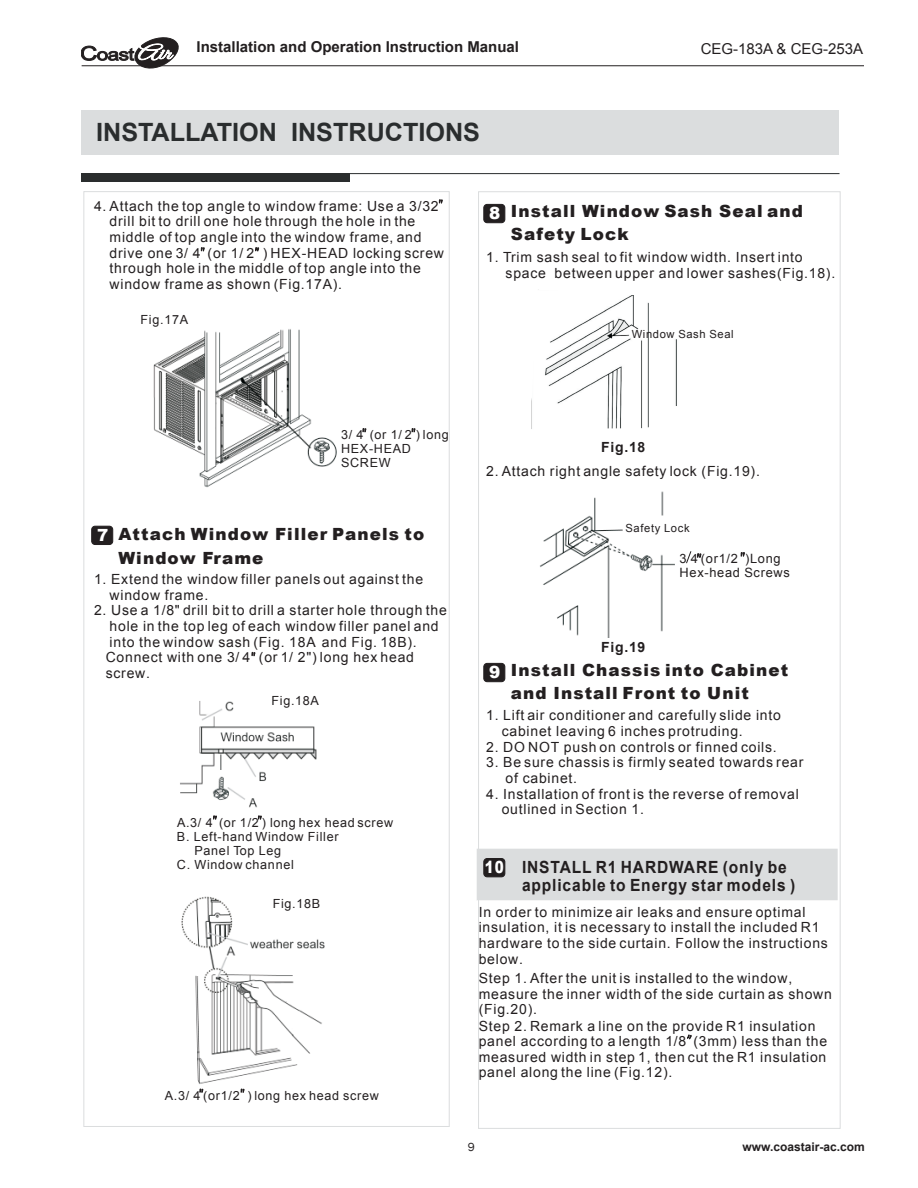
<style>
.page{position:relative;width:918px;height:1188px;background:#fff}
.page>*{position:absolute;margin:0;border:0;box-sizing:border-box;transform-origin:0 0}
.t1{font:700 25.2px "Arial";color:#2a2d2e}
.t2{font:900 16.8px/23.7px "Arial";letter-spacing:.065em;color:#231f20}
.t3{font:700 16.8px/18.8px "Arial";letter-spacing:.055em;color:#231f20;scale:.93 1}
.t4{font:900 16.8px "Arial";color:#fff;scale:.81 1}
.t5{font:900 16.8px "Arial";color:#fff}
.t6{font:700 15px "Arial";color:#231f20}
.t7{font:15px "Arial";color:#231f20}
.t8{font:13.95px/15.6px "Arial";letter-spacing:.055em;color:#231f20}
.t9{font:700 13.95px "Arial";letter-spacing:.055em;color:#231f20}
.t10{font:12.9px/14.4px "Arial";letter-spacing:.055em;color:#231f20}
.t11{font:12.6px/14.1px "Arial";letter-spacing:.055em;color:#231f20}
.t12{font:700 12px "Arial";color:#231f20}
.t13{font:12px "Franklin Gothic";color:#231f20}
.t14{font:11.25px "Arial";letter-spacing:.055em;color:#231f20}
.s1{color:#fff}
</style>
<div class="page">
<hr style="left:82px;top:65px;width:782px;height:1px;background:#231f20">
<svg style="left:81px;top:38px;width:97px;height:30px"></svg>
<img style="left:153px;top:329px;width:184px;height:159px">
<div style="left:138px;top:484px;width:19px;height:6px;background:#fff"></div>
<div style="left:274px;top:469px;width:52px;height:20px;background:#fff"></div>
<div style="left:148px;top:311px;width:53px;height:22px;background:#fff"></div>
<div style="left:82px;top:110px;width:757px;height:45px;background:#dbddde"></div>
<hr style="left:84px;top:173px;width:756px;height:1px;background:#2a2d2e">
<div style="left:82px;top:173px;width:268px;height:8px;background:#2a2d2e"></div>
<svg style="left:439px;top:199px;width:4px;height:4px"></svg>
<svg style="left:201px;top:247px;width:4px;height:4px"></svg>
<div style="left:92px;top:526px;width:21px;height:19px;background:#231f20;border-radius:3px"></div>
<div style="left:92px;top:526px;width:21px;height:19px;border:1px solid #231f20;border-radius:3px"></div>
<div style="left:484px;top:204px;width:21px;height:19px;background:#231f20;border-radius:3px"></div>
<div style="left:484px;top:204px;width:21px;height:19px;border:1px solid #231f20;border-radius:3px"></div>
<img style="left:545px;top:295px;width:132px;height:134px">
<div style="left:484px;top:663px;width:21px;height:19px;background:#231f20;border-radius:3px"></div>
<div style="left:484px;top:663px;width:21px;height:19px;border:1px solid #231f20;border-radius:3px"></div>
<div style="left:477px;top:849px;width:361px;height:51px;background:#dbddde"></div>
<div style="left:484px;top:859px;width:21px;height:18px;background:#231f20;border-radius:3px"></div>
<div style="left:484px;top:858px;width:21px;height:19px;border:1px solid #231f20;border-radius:3px"></div>
<svg style="left:363px;top:428px;width:3px;height:4px"></svg>
<img style="left:180px;top:701px;width:137px;height:107px">
<div style="left:258px;top:701px;width:53px;height:13px;background:#fff"></div>
<img style="left:181px;top:896px;width:144px;height:188px">
<div style="left:265px;top:903px;width:68px;height:20px;background:#fff"></div>
<svg style="left:213px;top:815px;width:4px;height:5px"></svg>
<svg style="left:200px;top:1089px;width:3px;height:4px"></svg>
<svg style="left:255px;top:247px;width:4px;height:4px"></svg>
<svg style="left:412px;top:428px;width:3px;height:4px"></svg>
<svg style="left:252px;top:652px;width:3px;height:4px"></svg>
<svg style="left:258px;top:815px;width:4px;height:5px"></svg>
<svg style="left:241px;top:1089px;width:3px;height:4px"></svg>
<img style="left:540px;top:491px;width:135px;height:147px">
<div style="left:529px;top:483px;width:53px;height:16px;background:#fff"></div>
<div style="left:624px;top:526px;width:83px;height:13px;background:#fff"></div>
<svg style="left:686px;top:551px;width:15px;height:13px"></svg>
<svg style="left:741px;top:552px;width:4px;height:4px"></svg>
<svg style="left:687px;top:1035px;width:5px;height:4px"></svg>
<p class="t6" style="left:196px;top:37px;width:324px">Installation and Operation Instruction Manual</p>
<p class="t7" style="left:701px;top:38px;width:164px">CEG-183A &amp; CEG-253A</p>
<h1 class="t1" style="left:96px;top:115px;width:385px">INSTALLATION INSTRUCTIONS</h1>
<p class="t8" style="left:110px;top:198px;width:336px;text-indent:-16px">4. Attach the top angle to window frame: Use a 3/32 drill bit to drill one hole through the hole in the middle of top angle into the window frame, and drive one 3/ 4 (or 1/ 2 ) HEX-HEAD locking screw through hole in the middle of top angle into the window frame as shown (Fig.17A).</p>
<p class="t11" style="left:141px;top:313px;width:49px">Fig.17A</p>
<p class="t2" style="left:511px;top:198px;width:294px">Install Window Sash Seal and<br>Safety Lock</p>
<p class="t5" style="left:489px;top:201px;width:13px">8</p>
<p class="t8" style="left:506px;top:250px;width:331px;text-indent:-19px">1. Trim sash seal to fit window width. Insert into space between upper and lower sashes(Fig.18).</p>
<p class="t14" style="left:632px;top:327px;width:103px">Window Sash Seal</p>
<p class="t11" style="left:341px;top:428px;width:109px">3/ 4 (or 1/ 2 ) long<br>HEX-HEAD<br>SCREW</p>
<p class="t2" style="left:118px;top:522px;width:307px;text-indent:-21px"><span class="s1">7</span> Attach Window Filler Panels to<br>Window Frame</p>
<p class="t8" style="left:110px;top:572px;width:315px;text-indent:-16px">1. Extend the window filler panels out against the window frame.</p>
<p class="t8" style="left:106px;top:603px;width:343px;text-indent:-12px">2. Use a 1/8" drill bit to drill a starter hole through the hole in the top leg of each window filler panel and into the window sash (Fig. 18A and Fig. 18B).<br>Connect with one 3/ 4 (or 1/ 2") long hex head screw.</p>
<p class="t11" style="left:271px;top:694px;width:49px">Fig.18A</p>
<p class="t11" style="left:177px;top:815px;width:218px">A.3/ 4 (or 1/2 ) long hex head screw</p>
<p class="t11" style="left:177px;top:829px;width:163px">B. Left-hand Window Filler</p>
<p class="t11" style="left:194px;top:844px;width:88px">Panel Top Leg</p>
<p class="t11" style="left:177px;top:858px;width:118px">C. Window channel</p>
<p class="t11" style="left:273px;top:896px;width:49px">Fig.18B</p>
<p class="t11" style="left:165px;top:1088px;width:216px">A.3/ 4 (or1/2 ) long hex head screw</p>
<p class="t9" style="left:601px;top:438px;width:46px">Fig.18</p>
<p class="t8" style="left:486px;top:464px;width:275px">2. Attach right angle safety lock (Fig.19).</p>
<p class="t14" style="left:626px;top:520px;width:66px">Safety Lock</p>
<p class="t10" style="left:680px;top:551px;width:60px">3 4 (or1/2</p>
<p class="t10" style="left:680px;top:551px;width:112px;text-indent:66px">)Long<br>Hex-head Screws</p>
<p class="t9" style="left:601px;top:638px;width:46px">Fig.19</p>
<p class="t2" style="left:511px;top:657px;width:279px;text-indent:-22px"><span class="s1">9</span> Install Chassis into Cabinet and Install Front to Unit</p>
<p class="t8" style="left:502px;top:708px;width:281px;text-indent:-16px">1. Lift air conditioner and carefully slide into cabinet leaving 6 inches protruding.</p>
<p class="t8" style="left:486px;top:739px;width:292px">2. DO NOT push on controls or finned coils.</p>
<p class="t8" style="left:506px;top:755px;width:299px;text-indent:-19px">3. Be sure chassis is firmly seated towards rear of cabinet.</p>
<p class="t8" style="left:502px;top:786px;width:299px;text-indent:-16px">4. Installation of front is the reverse of removal outlined in Section 1.</p>
<p class="t3" style="left:522px;top:858px;width:295px">INSTALL R1 HARDWARE (only be applicable to Energy star models )</p>
<p class="t8" style="left:479px;top:904px;width:351px">In order to minimize air leaks and ensure optimal insulation, it is necessary to install the included R1 hardware to the side curtain. Follow the instructions below.</p>
<p class="t8" style="left:479px;top:971px;width:355px">Step 1. After the unit is installed to the window, measure the inner width of the side curtain as shown (Fig.20).</p>
<p class="t4" style="left:485px;top:855px;width:25px">10</p>
<p class="t8" style="left:479px;top:1018px;width:350px">Step 2. Remark a line on the provide R1 insulation panel according to a length 1/8 (3mm) less than the measured width in step 1, then cut the R1 insulation panel along the line (Fig.12).</p>
<p class="t13" style="left:468px;top:1140px;width:9px">9</p>
<p class="t12" style="left:743px;top:1139px;width:124px">www.coastair-ac.com</p>
</div>
